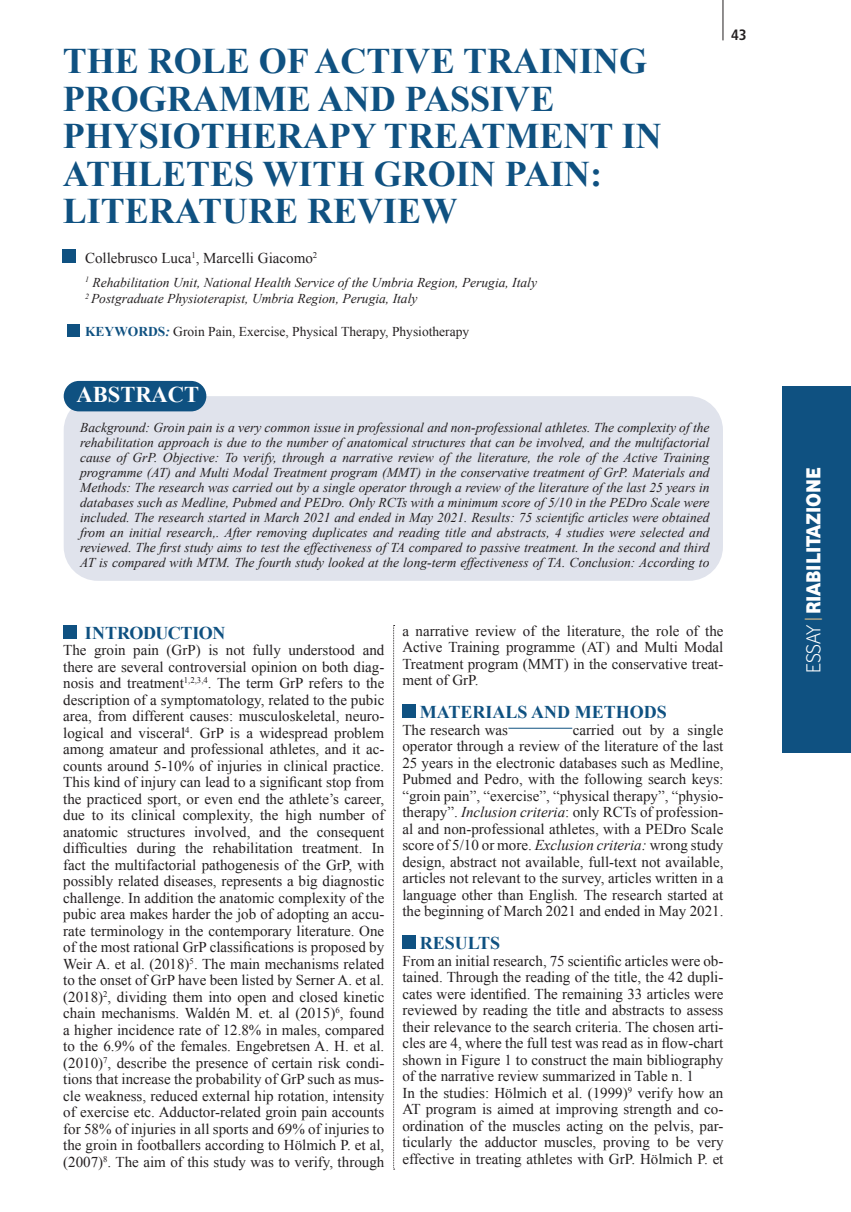
<style>
.page{position:relative;width:851px;height:1212px;background:#fff}
.page>*{position:absolute;margin:0;border:0;box-sizing:border-box;transform-origin:0 0}
.t1{font:700 36px/37.5px "Times New Roman";color:#0f5181}
.t2{font:700 22.5px "Times New Roman";color:#fff}
.t3{font:700 21px "Vodafone Lt";letter-spacing:-.01em;color:#fff}
.t4{font:700 18px "Times New Roman";color:#0f5181}
.t5{font:700 18px "Times New Roman";letter-spacing:-.025em;color:#0f5181}
.t6{font:15px/16.5px "Times New Roman";color:#231f20;text-align:justify}
.t7{font:700 condensed 15px "Frutiger";color:#231f20}
.t8{font:italic 13.5px/15px "Times New Roman";color:#231f20}
.t9{font:13.5px "Times New Roman";color:#231f20}
.s1{font-weight:700;color:#0f5181}
.s2{font-weight:700;font-style:italic;color:#0f5181}
.s3{font-style:italic}
.s4{font-weight:400}
.s5{font-weight:400;color:#f8cd8c}
</style>
<div class="page">
<hr style="left:722px;top:0;width:1px;height:40px;background:#231f20">
<div style="left:782px;top:386px;width:68px;height:367px;background:#0f5181"></div>
<svg style="left:393px;top:625px;width:1px;height:545px"></svg>
<div style="left:64px;top:396px;width:658px;height:185px;background:#e0e3ec;border-radius:34px"></div>
<div style="left:64px;top:381px;width:142px;height:30px;background:#0f5181;border-radius:15px"></div>
<div style="left:63px;top:625px;width:14px;height:14px;background:#0f5181"></div>
<div style="left:402px;top:704px;width:14px;height:14px;background:#0f5181"></div>
<div style="left:402px;top:935px;width:14px;height:14px;background:#0f5181"></div>
<hr style="left:508px;top:728px;width:64px;height:1px;background:#0f5181">
<div style="left:62px;top:249px;width:13px;height:14px;background:#0f5181"></div>
<div style="left:67px;top:324px;width:13px;height:13px;background:#0f5181"></div>
<h1 class="t1" style="left:63px;top:42px;width:600px">THE ROLE OF ACTIVE TRAINING<br>PROGRAMME AND PASSIVE<br>PHYSIOTHERAPY TREATMENT IN<br>ATHLETES WITH GROIN PAIN:<br>LITERATURE REVIEW</h1>
<p class="t6" style="left:85px;top:249px;width:234px">Collebrusco Luca<sup>1</sup>, Marcelli Giacomo<sup>2</sup></p>
<p class="t8" style="left:85px;top:274px;width:453px;line-height:16.5px"><sup>1</sup> Rehabilitation Unit, National Health Service of the Umbria Region, Perugia, Italy<br><sup>2</sup> Postgraduate Physioterapist, Umbria Region, Perugia, Italy</p>
<p class="t9" style="left:85px;top:323px;width:385px"><span class="s1">KEYWORDS</span><span class="s2">:</span> Groin Pain, Exercise, Physical Therapy, Physiotherapy</p>
<h2 class="t2" style="left:77px;top:379px;width:124px">ABSTRACT</h2>
<p class="t8" style="left:80px;top:420px;width:631px;text-align:justify">Background: Groin pain is a very common issue in professional and non-professional athletes. The complexity of the rehabilitation approach is due to the number of anatomical structures that can be involved, and the multifactorial cause of GrP. Objective: To verify, through a narrative review of the literature, the role of the Active Training programme (AT) and Multi Modal Treatment program (MMT) in the conservative treatment of GrP. Materials and Methods: The research was carried out by a single operator through a review of the literature of the last 25 years in databases such as Medline, Pubmed and PEDro. Only RCTs with a minimum score of 5/10 in the PEDro Scale were included. The research started in March 2021 and ended in May 2021. Results: 75 scientific articles were obtained from an initial research,. After removing duplicates and reading title and abstracts, 4 studies were selected and reviewed. The first study aims to test the effectiveness of TA compared to passive treatment. In the second and third AT is compared with MTM. The fourth study looked at the long-term effectiveness of TA. Conclusion: According to</p>
<p class="t7" style="left:731px;top:26px;width:17px">43</p>
<p class="t5" style="left:85px;top:620px;width:142px">INTRODUCTION</p>
<p class="t6" style="left:63px;top:642px;width:322px">The groin pain (GrP) is not fully understood and there are several controversial opinion on both diag&shy;nosis and treatment<sup>1,2,3,4</sup>. The term GrP refers to the description of a symptomatology, related to the pubic area, from different causes: musculoskeletal, neuro&shy;logical and visceral<sup>4</sup>. GrP is a widespread problem among amateur and professional athletes, and it ac&shy;counts around 5-10% of injuries in clinical practice.<br>This kind of injury can lead to a significant stop from the practiced sport, or even end the athlete’s career, due to its clinical complexity, the high number of anatomic structures involved, and the consequent difficulties during the rehabilitation treatment. In fact the multifactorial pathogenesis of the GrP, with possibly related diseases, represents a big diagnostic challenge. In addition the anatomic complexity of the pubic area makes harder the job of adopting an accu&shy;rate terminology in the contemporary literature. One of the most rational GrP classifications is proposed by Weir A. et al. (2018)<sup>5</sup>. The main mechanisms related to the onset of GrP have been listed by Serner A. et al. (2018)<sup>2</sup>, dividing them into open and closed kinetic chain mechanisms. Waldén M. et. al (2015)<sup>6</sup>, found a higher incidence rate of 12.8% in males, compared to the 6.9% of the females. Engebretsen A. H. et al. (2010)<sup>7</sup>, describe the presence of certain risk condi&shy;tions that increase the probability of GrP such as mus&shy;cle weakness, reduced external hip rotation, intensity of exercise etc. Adductor-related groin pain accounts for 58% of injuries in all sports and 69% of injuries to the groin in footballers according to Hölmich P. et al, (2007)<sup>8</sup>. The aim of this study was to verify, through</p>
<p class="t6" style="left:402px;top:622px;width:322px">a narrative review of the literature, the role of the Active Training programme (AT) and Multi Modal Treatment program (MMT) in the conservative treat&shy;ment of GrP.</p>
<p class="t4" style="left:420px;top:699px;width:248px">MATERIALS AND METHODS</p>
<p class="t6" style="left:402px;top:721px;width:107px">The research was</p>
<p class="t6" style="left:402px;top:721px;width:322px;text-indent:170px">carried out by a single operator through a review of the literature of the last 25 years in the electronic databases such as Medline, Pubmed and Pedro, with the following search keys: “groin pain”, “exercise”, “physical therapy”, “physio&shy;therapy”. <span class="s3">Inclusion criteria</span>: only RCTs of profession&shy;al and non-professional athletes, with a PEDro Scale score of 5/10 or more. <span class="s3">Exclusion criteria:</span> wrong study design, abstract not available, full-text not available, articles not relevant to the survey, articles written in a language other than English<span class="s3">.</span> The research started at the beginning of March 2021 and ended in May 2021.</p>
<p class="t4" style="left:420px;top:930px;width:82px">RESULTS</p>
<p class="t6" style="left:402px;top:952px;width:322px;text-align:left">From an initial research, 75 scientific articles were ob&shy;tained. Through the reading of the title, the 42 dupli&shy;cates were identified. The remaining 33 articles were reviewed by reading the title and abstracts to assess their relevance to the search criteria. The chosen arti&shy;cles are 4, where the full test was read as in flow-chart shown in Figure 1 to construct the main bibliography of the narrative review summarized in Table n. 1<br>In the studies: Hölmich et al. (1999)<sup>9</sup> verify how an AT program is aimed at improving strength and co&shy;ordination of the muscles acting on the pelvis, par&shy;ticularly the adductor muscles, proving to be very effective in treating athletes with GrP. Hölmich P. et</p>
<h3 class="t3" style="left:800px;top:673px;width:206px;rotate:-90deg"><span class="s4">ESSAY</span> <span class="s5">|</span> RIABILITAZIONE</h3>
</div>
